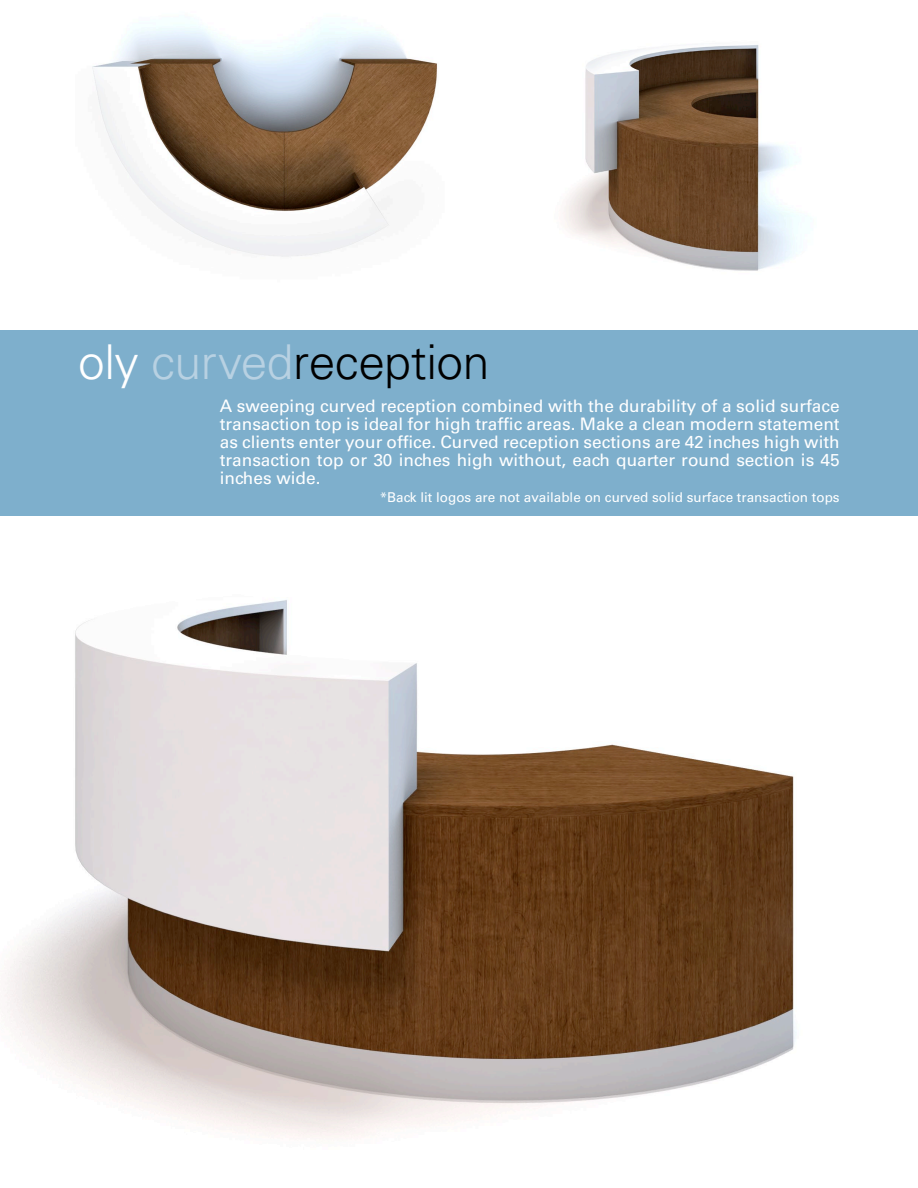
<style>
.page{position:relative;width:918px;height:1188px;background:#fff}
.page>*{position:absolute;margin:0;border:0;box-sizing:border-box;transform-origin:0 0}
.t1{font:300 48px "Univers LT";letter-spacing:-.01em;color:#000}
.t2{font:17.25px/18px "Univers LT";color:#fff;text-align:justify}
.t3{font:13.5px "Univers LT";color:#fff}
.s1{color:#fff}
.s2{color:#b8d1e2}
</style>
<div class="page">
<img style="left:92px;top:21px;width:346px;height:236px">
<img style="left:0;top:515px;width:918px;height:624px">
<div style="left:0;top:330px;width:918px;height:185px;background:#7eafcc"></div>
<img style="left:562px;top:45px;width:239px;height:226px">
<p class="t1" style="left:78px;top:333px;width:413px"><span class="s1">oly</span> <span class="s2">curved</span>reception</p>
<p class="t2" style="left:220px;top:397px;width:621px">A sweeping curved reception combined with the durability of a solid surface transaction top is ideal for high traffic areas. Make a clean modern statement as clients enter your office. Curved reception sections are 42 inches high with transaction top or 30 inches high without, each quarter round section is 45 inches wide.</p>
<p class="t3" style="left:380px;top:489px;width:461px">*Back lit logos are not available on curved solid surface transaction tops</p>
</div>
